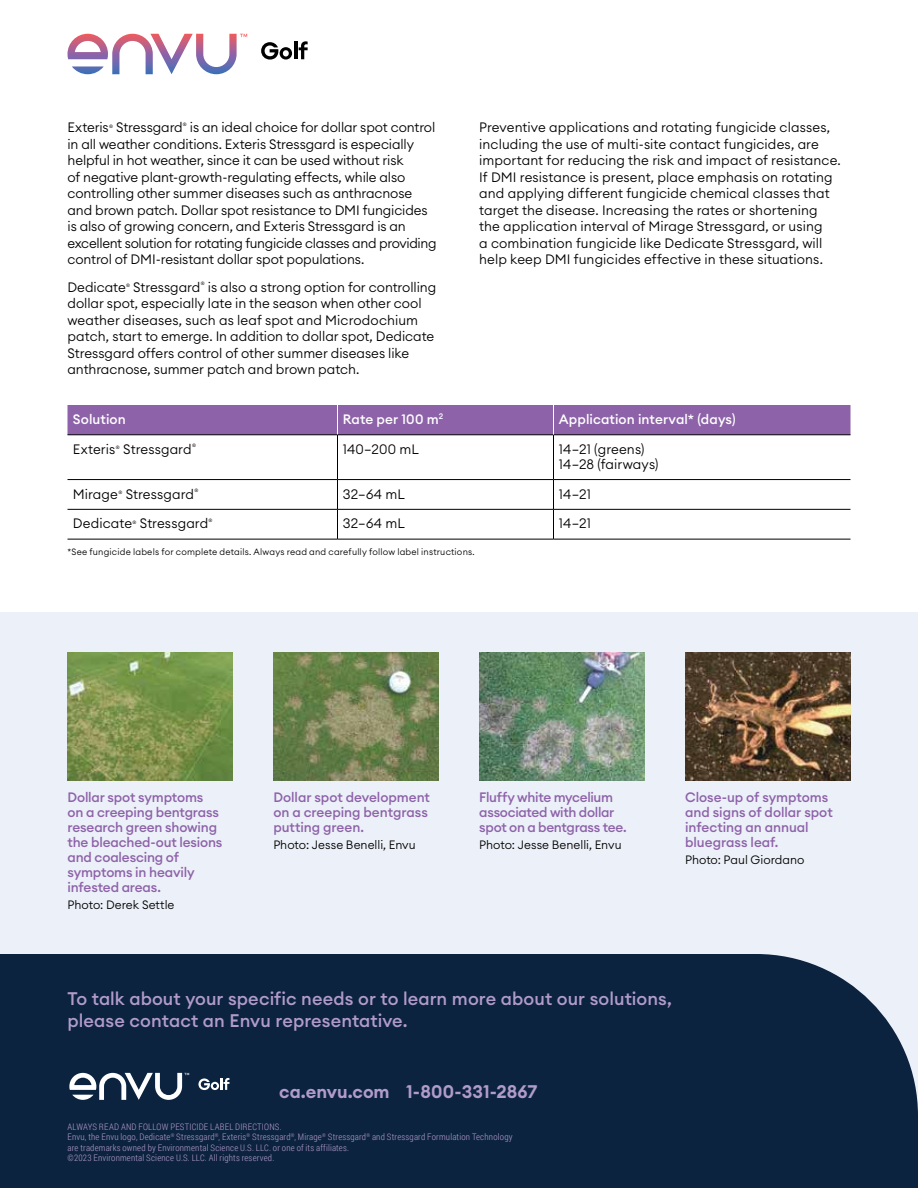
<style>
.page{position:relative;width:918px;height:1188px;background:#fff}
.page>*{position:absolute;margin:0;border:0;box-sizing:border-box;transform-origin:0 0}
.Contact_Details_-_Rev{font:500 18px/22.5px "Euclid Circular A";letter-spacing:.005em;color:#b19bca}
.t1{font:600 18px "Euclid Circular A";color:#b19bca}
.Body_Copy{font:300 13.5px/16.5px "Euclid Circular A";color:#000}
.Image_Description{font:500 13.5px/15px "Euclid Circular A";letter-spacing:-.01em;color:#8d62a9}
.Table_Copy_-_Left{font:300 13.5px/15px "Euclid Circular A";letter-spacing:.005em;color:#000}
.Table_Head_-_Left{font:500 13.5px "Euclid Circular A";letter-spacing:.005em;color:#fff}
.Image_Credit{font:300 12px "Euclid Circular A";color:#000}
.Legal_Text_-_Rev{font:300 9px/10.5px "Roboto Condensed";letter-spacing:.02em;color:#b19bca}
.Footnote{font:300 9px "Euclid Circular A";letter-spacing:.02em;color:#000}
.Table_Copy_-_Left-2{font:300 4.8px "Euclid Circular A";color:#000}
.Body_Copy-2{font:300 4.8px "Euclid Circular A";color:#000}
</style>
<div class="page">
<div style="left:0;top:612px;width:918px;height:576px;background:#ecf0f8"></div>
<div style="left:0;top:954px;width:918px;height:234px;background:#0c233f"></div>
<div style="left:68px;top:405px;width:782px;height:30px;background:#8d62a9"></div>
<hr style="left:68px;top:435px;width:270px;height:1px;background:#000">
<hr style="left:554px;top:435px;width:296px;height:1px;background:#000">
<hr style="left:68px;top:479px;width:270px;height:1px;background:#000">
<hr style="left:554px;top:479px;width:296px;height:1px;background:#000">
<hr style="left:68px;top:509px;width:270px;height:1px;background:#000">
<hr style="left:554px;top:509px;width:296px;height:1px;background:#000">
<hr style="left:68px;top:539px;width:270px;height:1px;background:#000">
<hr style="left:554px;top:539px;width:296px;height:1px;background:#000">
<hr style="left:337px;top:405px;width:1px;height:30px;background:#fff">
<hr style="left:338px;top:435px;width:216px;height:1px;background:#000">
<hr style="left:338px;top:479px;width:216px;height:1px;background:#000">
<hr style="left:338px;top:509px;width:216px;height:1px;background:#000">
<hr style="left:338px;top:539px;width:216px;height:1px;background:#000">
<hr style="left:337px;top:435px;width:1px;height:44px;background:#000">
<hr style="left:553px;top:435px;width:1px;height:44px;background:#000">
<svg style="left:337px;top:480px;width:1px;height:59px"></svg>
<svg style="left:553px;top:480px;width:1px;height:59px"></svg>
<hr style="left:553px;top:405px;width:1px;height:30px;background:#fff">
<svg style="left:261px;top:42px;width:31px;height:18px"></svg>
<hr style="left:294px;top:42px;width:3px;height:17px;background:#000">
<svg style="left:299px;top:41px;width:9px;height:18px"></svg>
<svg style="left:68px;top:34px;width:179px;height:40px"></svg>
<img style="left:68px;top:652px;width:165px;height:129px">
<img style="left:273px;top:652px;width:166px;height:129px">
<img style="left:479px;top:652px;width:166px;height:129px">
<img style="left:685px;top:652px;width:165px;height:129px">
<svg style="left:198px;top:1078px;width:31px;height:12px"></svg>
<svg style="left:69px;top:1073px;width:120px;height:27px;background:#657385"></svg>
<p class="Body_Copy" style="left:68px;top:119px;width:371px;text-indent:122px">is an ideal choice for dollar spot control in all weather conditions. Exteris Stressgard is especially helpful in hot weather, since it can be used without risk<br>of negative plant-growth-regulating effects, while also controlling other summer diseases such as anthracnose and brown patch. Dollar spot resistance to DMI fungicides is also of growing concern, and Exteris Stressgard is an excellent solution for rotating fungicide classes and providing control of DMI-resistant dollar spot populations.</p>
<p class="Body_Copy" style="left:68px;top:278px;width:60px">Dedicate</p>
<p class="Body_Copy-2" style="left:126px;top:282px;width:5px">®</p>
<p class="Body_Copy" style="left:133px;top:278px;width:69px">Stressgard</p>
<p class="Body_Copy-2" style="left:201px;top:280px;width:5px">®</p>
<p class="Body_Copy" style="left:68px;top:119px;width:43px">Exteris</p>
<p class="Body_Copy-2" style="left:109px;top:123px;width:5px">®</p>
<p class="Body_Copy" style="left:116px;top:119px;width:68px">Stressgard</p>
<p class="Body_Copy-2" style="left:183px;top:121px;width:5px">®</p>
<p class="Body_Copy" style="left:68px;top:278px;width:370px;text-indent:140px">is also a strong option for controlling dollar spot, especially late in the season when other cool weather diseases, such as leaf spot and Microdochium patch, start to emerge. In addition to dollar spot, Dedicate Stressgard offers control of other summer diseases like anthracnose, summer patch and brown patch.</p>
<p class="Body_Copy" style="left:479px;top:119px;width:363px">Preventive applications and rotating fungicide classes, including the use of multi-site contact fungicides, are important for reducing the risk and impact of resistance.<br>If DMI resistance is present, place emphasis on rotating and applying different fungicide chemical classes that target the disease. Increasing the rates or shortening the application interval of Mirage Stressgard, or using<br>a combination fungicide like Dedicate Stressgard, will help keep DMI fungicides effective in these situations.</p>
<p class="Table_Head_-_Left" style="left:73px;top:410px;width:54px">Solution</p>
<p class="Table_Head_-_Left" style="left:343px;top:410px;width:102px">Rate per 100 m<sup>2</sup></p>
<p class="Table_Head_-_Left" style="left:559px;top:410px;width:178px">Application interval* (days)</p>
<p class="Table_Copy_-_Left" style="left:73px;top:441px;width:44px">Exteris</p>
<p class="Table_Copy_-_Left-2" style="left:116px;top:444px;width:5px">®</p>
<p class="Table_Copy_-_Left" style="left:123px;top:441px;width:70px">Stressgard</p>
<p class="Table_Copy_-_Left-2" style="left:192px;top:442px;width:5px">®</p>
<p class="Table_Copy_-_Left" style="left:343px;top:441px;width:78px">140–200 mL</p>
<p class="Table_Copy_-_Left" style="left:559px;top:441px;width:101px">14–21 (greens)<br>14–28 (fairways)</p>
<p class="Table_Copy_-_Left" style="left:73px;top:486px;width:47px">Mirage</p>
<p class="Table_Copy_-_Left-2" style="left:118px;top:489px;width:5px">®</p>
<p class="Table_Copy_-_Left" style="left:126px;top:486px;width:70px">Stressgard</p>
<p class="Table_Copy_-_Left-2" style="left:195px;top:487px;width:5px">®</p>
<p class="Table_Copy_-_Left" style="left:343px;top:486px;width:63px">32–64 mL</p>
<p class="Table_Copy_-_Left" style="left:559px;top:486px;width:34px">14–21</p>
<p class="Table_Copy_-_Left" style="left:73px;top:516px;width:61px">Dedicate</p>
<p class="Table_Copy_-_Left-2" style="left:133px;top:519px;width:5px">®</p>
<p class="Table_Copy_-_Left" style="left:140px;top:516px;width:70px">Stressgard</p>
<p class="Table_Copy_-_Left-2" style="left:209px;top:517px;width:5px">®</p>
<p class="Table_Copy_-_Left" style="left:343px;top:516px;width:63px">32–64 mL</p>
<p class="Table_Copy_-_Left" style="left:559px;top:516px;width:34px">14–21</p>
<p class="Footnote" style="left:68px;top:546px;width:409px">*See fungicide labels for complete details. Always read and carefully follow label instructions.</p>
<p class="Image_Description" style="left:68px;top:789px;width:157px">Dollar spot symptoms on a creeping bentgrass research green showing the bleached-out lesions and coalescing of symptoms in heavily infested areas.</p>
<p class="Image_Credit" style="left:68px;top:897px;width:109px">Photo: Derek Settle</p>
<p class="Image_Description" style="left:273px;top:789px;width:158px">Dollar spot development on a creeping bentgrass putting green.</p>
<p class="Image_Credit" style="left:273px;top:837px;width:144px">Photo: Jesse Benelli, Envu</p>
<p class="Image_Description" style="left:479px;top:789px;width:149px">Fluffy white mycelium associated with dollar spot on a bentgrass tee.</p>
<p class="Image_Credit" style="left:479px;top:837px;width:144px">Photo: Jesse Benelli, Envu</p>
<p class="Image_Description" style="left:685px;top:789px;width:149px">Close-up of symptoms and signs of dollar spot infecting an annual bluegrass leaf.</p>
<p class="Image_Credit" style="left:685px;top:852px;width:121px">Photo: Paul Giordano</p>
<p class="Contact_Details_-_Rev" style="left:68px;top:987px;width:606px">To talk about your specific needs or to learn more about our solutions, please contact an Envu representative.</p>
<p class="t1" style="left:279px;top:1080px;width:259px">ca.envu.com 1-800-331-2867</p>
<p class="Legal_Text_-_Rev" style="left:68px;top:1121px;width:216px">ALWAYS READ AND FOLLOW PESTICIDE LABEL DIRECTIONS.</p>
<p class="Legal_Text_-_Rev" style="left:68px;top:1131px;width:447px">Envu, the Envu logo, Dedicate<sup>®</sup> Stressgard<sup>®</sup>, Exteris<sup>®</sup> Stressgard<sup>®</sup>, Mirage<sup>®</sup> Stressgard<sup>®</sup> and Stressgard Formulation Technology are trademarks owned by Environmental Science U.S. LLC. or one of its affiliates.<br>©2023 Environmental Science U.S. LLC. All rights reserved.</p>
</div>
